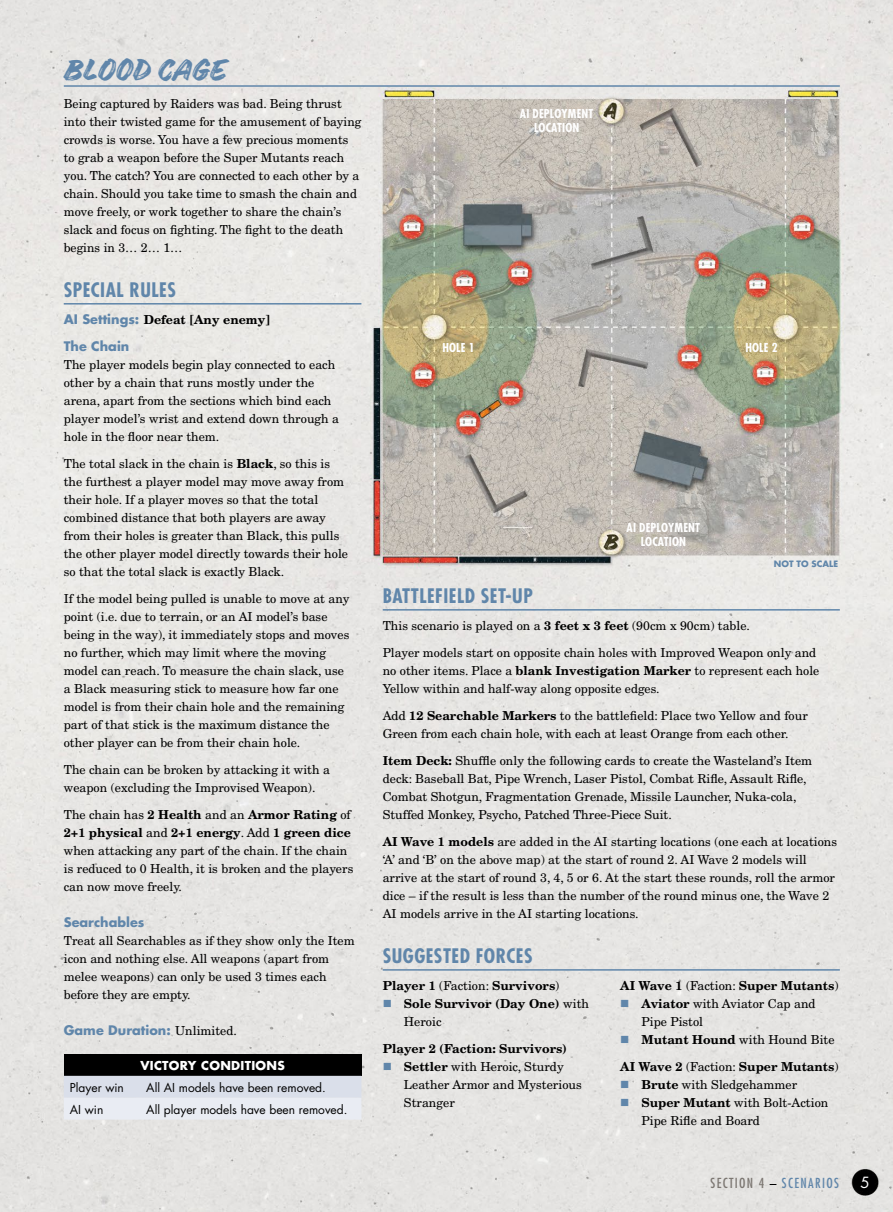
<style>
.page{position:relative;width:893px;height:1212px;background:#fff}
.page>*{position:absolute;margin:0;border:0;box-sizing:border-box;transform-origin:0 0}
.t1{font:36px "Handelson Two";letter-spacing:.01em;color:#6086aa}
.t2{font:700 condensed 19.5px "Futura Std";letter-spacing:.025em;color:#6086aa}
.t3{font:15px "Futura Std";color:#fff}
.t4{font:condensed 13.5px "Futura Std";letter-spacing:.1em;color:#6086aa}
.t5{font:700 12.9px "Futura Std";color:#6086aa}
.t6{font:12.3px/18px "New Century Schlbk LT Std";color:#000}
.t7{font:700 12.3px/18px "New Century Schlbk LT Std";color:#000}
.t8{font:12px "Futura Std";color:#000}
.t9{font:700 condensed 12px/14.4px "Futura Std";letter-spacing:.01em;color:#fff;text-align:center}
.t10{font:700 12px "Futura Std";letter-spacing:.025em;color:#fff}
.t11{font:700 8.55px "Futura Std";color:#6086aa}
.s1{font-family:"Futura Std";font-size:12.9px;color:#6086aa}
.s2{font-weight:700}
.s3{font-family:"New Century Schlbk LT Std";font-weight:400;font-size:12.3px;color:#000}
.s4{font-weight:400}
.s5{color:#6086aa}
.s6{color:#7c7772}
.s7{color:#000}
</style>
<div class="page">
<img style="left:0;top:0;width:893px;height:1212px">
<hr style="left:64px;top:85px;width:776px;height:2px;background:#6086aa">
<hr style="left:64px;top:303px;width:297px;height:1px;background:#6086aa">
<div style="left:64px;top:1054px;width:297px;height:22px;background:#000"></div>
<svg style="left:64px;top:1076px;width:297px;height:43px;background:#e1e5ee"></svg>
<hr style="left:383px;top:609px;width:457px;height:2px;background:#6086aa">
<hr style="left:383px;top:969px;width:457px;height:2px;background:#6086aa">
<h1 class="t1" style="left:64px;top:49px;width:163px">BLOOD CAGE</h1>
<p class="t6" style="left:64px;top:95px;width:299px">Being captured by Raiders was bad. Being thrust into their twisted game for the amusement of baying crowds is worse. You have a few precious moments to grab a weapon before the Super Mutants reach you. The catch? You are connected to each other by a chain. Should you take time to smash the chain and move freely, or work together to share the chain’s slack and focus on fighting. The fight to the death begins in 3… 2… 1…</p>
<h2 class="t2" style="left:64px;top:278px;width:114px">SPECIAL RULES</h2>
<p class="t7" style="left:64px;top:310px;width:208px"><span class="s1">AI Settings:</span> Defeat [Any enemy]</p>
<p class="t5" style="left:64px;top:338px;width:67px">The Chain</p>
<p class="t6" style="left:64px;top:356px;width:277px">The player models begin play connected to each other by a chain that runs mostly under the arena, apart from the sections which bind each player model’s wrist and extend down through a hole in the floor near them.</p>
<p class="t6" style="left:64px;top:455px;width:286px">The total slack in the chain is <span class="s2">Black</span>, so this is the furthest a player model may move away from their hole. If a player moves so that the total combined distance that both players are away from their holes is greater than Black, this pulls the other player model directly towards their hole so that the total slack is exactly Black.</p>
<p class="t6" style="left:64px;top:590px;width:287px">If the model being pulled is unable to move at any point (i.e. due to terrain, or an AI model’s base being in the way), it immediately stops and moves no further, which may limit where the moving model can reach. To measure the chain slack, use a Black measuring stick to measure how far one model is from their chain hole and the remaining part of that stick is the maximum distance the other player can be from their chain hole.</p>
<p class="t6" style="left:64px;top:761px;width:268px">The chain can be broken by attacking it with a weapon (excluding the Improvised Weapon).</p>
<p class="t6" style="left:64px;top:806px;width:291px">The chain has <span class="s2">2 Health</span> and an <span class="s2">Armor Rating</span> of <span class="s2">2+1 physical</span> and <span class="s2">2+1 energy</span>. Add <span class="s2">1 green dice </span>when attacking any part of the chain. If the chain is reduced to 0 Health, it is broken and the players can now move freely.</p>
<p class="t5" style="left:64px;top:914px;width:82px">Searchables</p>
<p class="t6" style="left:64px;top:932px;width:293px">Treat all Searchables as if they show only the Item icon and nothing else. All weapons (apart from melee weapons) can only be used 3 times each before they are empty.</p>
<p class="t5" style="left:64px;top:1022px;width:175px">Game Duration: <span class="s3">Unlimited.</span></p>
<p class="t10" style="left:140px;top:1057px;width:146px">VICTORY CONDITIONS</p>
<p class="t8" style="left:70px;top:1079px;width:56px">Player win</p>
<p class="t8" style="left:146px;top:1079px;width:181px">All AI models have been removed.</p>
<p class="t8" style="left:70px;top:1101px;width:35px">AI win</p>
<p class="t8" style="left:146px;top:1101px;width:203px">All player models have been removed.</p>
<p class="t9" style="left:520px;top:106px;width:75px">AI DEPLOYMENT<br>LOCATION</p>
<p class="t9" style="left:442px;top:340px;width:34px">HOLE 1</p>
<p class="t9" style="left:745px;top:340px;width:34px">HOLE 2</p>
<p class="t9" style="left:627px;top:520px;width:75px">AI DEPLOYMENT<br>LOCATION</p>
<p class="t11" style="left:774px;top:558px;width:66px">NOT TO SCALE</p>
<h2 class="t2" style="left:383px;top:584px;width:152px">BATTLEFIELD SET-UP</h2>
<p class="t6" style="left:383px;top:612px;width:435px;line-height:27px">This scenario is played on a <span class="s2">3 feet x 3 feet</span> (90cm x 90cm) table.<br>Player models start on opposite chain holes with Improved Weapon only and</p>
<p class="t6" style="left:383px;top:662px;width:438px">no other items. Place a <span class="s2">blank Investigation Marker</span> to represent each hole<br>Yellow within and half-way along opposite edges.</p>
<p class="t6" style="left:383px;top:707px;width:427px">Add <span class="s2">12 Searchable Markers</span> to the battlefield: Place two Yellow and four<br>Green from each chain hole, with each at least Orange from each other.</p>
<p class="t6" style="left:383px;top:752px;width:431px"><span class="s2">Item Deck:</span> Shuffle only the following cards to create the Wasteland’s Item deck: Baseball Bat, Pipe Wrench, Laser Pistol, Combat Rifle, Assault Rifle, Combat Shotgun, Fragmentation Grenade, Missile Launcher, Nuka-cola, Stuffed Monkey, Psycho, Patched Three-Piece Suit.</p>
<p class="t6" style="left:383px;top:833px;width:456px"><span class="s2">AI Wave 1 models</span> are added in the AI starting locations (one each at locations ‘A’ and ‘B’ on the above map) at the start of round 2. AI Wave 2 models will arrive at the start of round 3, 4, 5 or 6. At the start these rounds, roll the armor dice – if the result is less than the number of the round minus one, the Wave 2<br>AI models arrive in the AI starting locations.</p>
<h2 class="t2" style="left:383px;top:944px;width:151px">SUGGESTED FORCES</h2>
<p class="t7" style="left:383px;top:976px;width:178px">Player 1 <span class="s4">(Faction:</span> Survivors<span class="s4">)</span></p>
<p class="t7" style="left:404px;top:994px;width:187px;text-indent:-21px"><span class="s5">■</span> Sole Survivor (Day One) <span class="s4">with<br>Heroic</span></p>
<p class="t7" style="left:383px;top:1039px;width:186px">Player 2 (Faction: Survivors)</p>
<p class="t6" style="left:404px;top:1058px;width:179px;text-indent:-21px"><span class="s5">■</span> <span class="s2">Settler</span> with Heroic, Sturdy<br>Leather Armor and Mysterious<br>Stranger</p>
<p class="t7" style="left:620px;top:976px;width:220px">AI Wave 1 <span class="s4">(Faction:</span> Super Mutants<span class="s4">)</span></p>
<p class="t6" style="left:641px;top:995px;width:176px;text-indent:-21px"><span class="s5">■</span> <span class="s2">Aviator</span> with Aviator Cap and<br>Pipe Pistol</p>
<p class="t7" style="left:620px;top:1026px;width:220px;line-height:27px"><span class="s5">■</span> Mutant Hound <span class="s4">with Hound Bite<br></span>AI Wave 2 <span class="s4">(Faction:</span> Super Mutants<span class="s4">)</span></p>
<p class="t6" style="left:620px;top:1076px;width:178px"><span class="s5">■</span> <span class="s2">Brute</span> with Sledgehammer</p>
<p class="t6" style="left:641px;top:1094px;width:188px;text-indent:-21px"><span class="s5">■</span> <span class="s2">Super Mutant</span> with Bolt-Action<br>Pipe Rifle and Board</p>
<p class="t4" style="left:710px;top:1174px;width:130px"><span class="s6">SECTION 4</span> <span class="s7">–</span> SCENARIOS</p>
<p class="t3" style="left:860px;top:1173px;width:11px">5</p>
</div>
